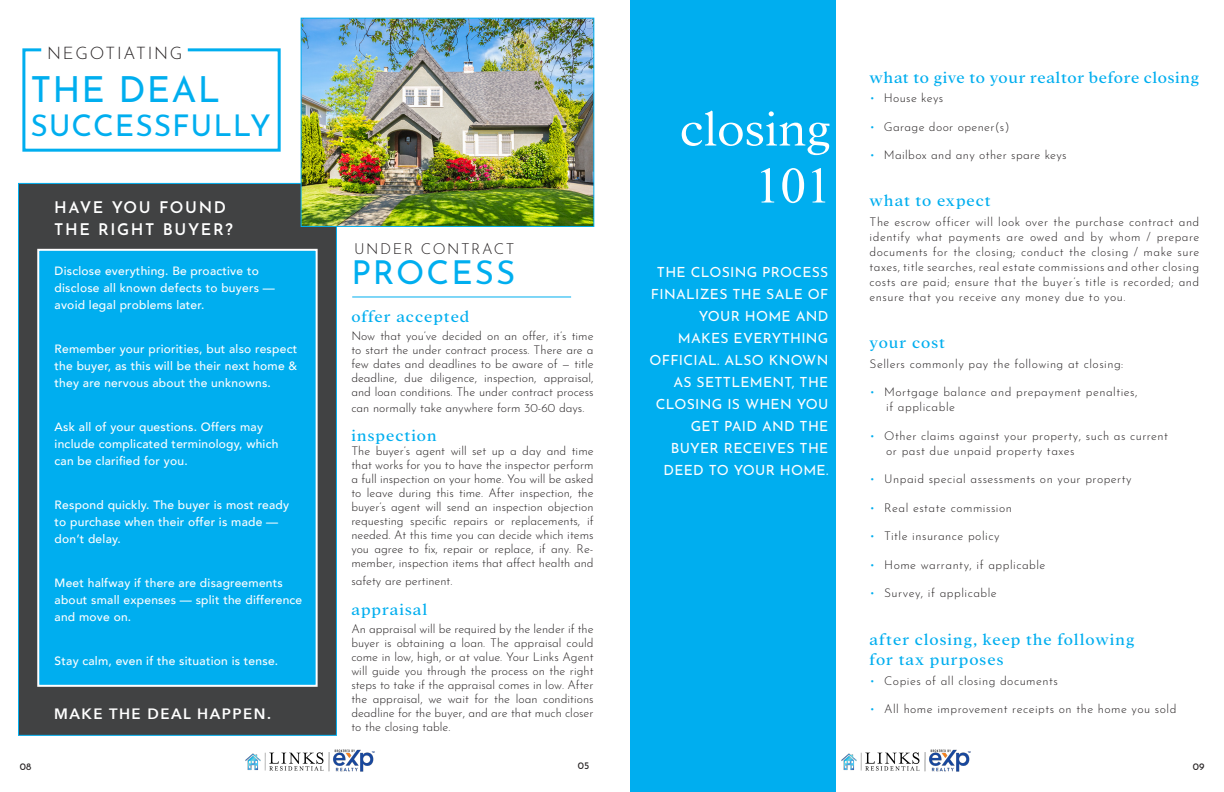
<style>
.page{position:relative;width:1224px;height:792px;background:#fff}
.page>*{position:absolute;margin:0;border:0;box-sizing:border-box;transform-origin:0 0}
.t1{font:300 51px "Addington CF";letter-spacing:-.005em;color:#fff}
.t2{font:51px "Times New Roman";color:#fff}
.t3{font:36px "Josefin Sans";letter-spacing:.03em;color:#00aeef}
.t4{font:33px "Josefin Sans";letter-spacing:.06em;color:#00aeef}
.t5{font:30px "Josefin Sans";letter-spacing:.03em;color:#00aeef}
.t6{font:17px/20.4px "Addington CF";letter-spacing:.05em;color:#00aeef}
.t7{font:300 17px "Josefin Sans";letter-spacing:.1em;color:#231f20}
.t8{font:600 16px "Josefin Sans";letter-spacing:.1em;color:#fff}
.t9{font:600 15px "Avenir Next";letter-spacing:.1em;color:#fff}
.t10{font:300 15px "Josefin Sans";letter-spacing:.1em;color:#231f20}
.t11{font:14px "Josefin Sans";letter-spacing:.02em;color:#fff}
.t12{font:300 12px/14px "Josefin Sans";letter-spacing:.04em;color:#231f20;text-align:justify}
.t13{font:500 12px/17px "Avenir";letter-spacing:.02em;color:#fff}
.t14{font:300 12px "Josefin Sans";color:#231f20}
.t15{font:10px "Josefin Sans";color:#231f20}
.s1{color:#00aeef}
</style>
<div class="page">
<div style="left:18px;top:183px;width:319px;height:553px;background:#414243;border:1px solid #00aeef"></div>
<svg style="left:22px;top:48px;width:259px;height:104px"></svg>
<img style="left:303px;top:20px;width:289px;height:205px">
<div style="left:301px;top:18px;width:293px;height:209px;border:1px solid #00aeef"></div>
<div style="left:37px;top:248px;width:281px;height:439px;background:#00aeef"></div>
<hr style="left:352px;top:296px;width:219px;height:1px;background:#00aeef">
<img style="left:245px;top:750px;width:130px;height:22px">
<div style="left:630px;top:0;width:205px;height:792px;background:#00aeef"></div>
<img style="left:841px;top:750px;width:130px;height:22px">
<p class="t7" style="left:47px;top:40px;width:137px">NEGOTIATING</p>
<p class="t3" style="left:30px;top:60px;width:191px">THE DEAL</p>
<p class="t5" style="left:30px;top:101px;width:242px">SUCCESSFULLY</p>
<p class="t8" style="left:54px;top:194px;width:173px">HAVE YOU FOUND</p>
<p class="t8" style="left:54px;top:216px;width:180px">THE RIGHT BUYER?</p>
<p class="t13" style="left:55px;top:262px;width:222px">Disclose everything. Be proactive to disclose all known defects to buyers — avoid legal problems later.</p>
<p class="t13" style="left:55px;top:340px;width:244px;text-align:justify">Remember your priorities, but also respect the buyer, as this will be their next home &amp; they are nervous about the unknowns.</p>
<p class="t13" style="left:55px;top:418px;width:225px">Ask all of your questions. Offers may include complicated terminology, which can be clarified for you.</p>
<p class="t13" style="left:55px;top:496px;width:236px">Respond quickly. The buyer is most ready to purchase when their offer is made — don’t delay.</p>
<p class="t13" style="left:55px;top:574px;width:249px">Meet halfway if there are disagreements about small expenses — split the difference and move on.</p>
<p class="t13" style="left:55px;top:652px;width:225px">Stay calm, even if the situation is tense.</p>
<p class="t15" style="left:20px;top:758px;width:13px">08</p>
<p class="t9" style="left:54px;top:701px;width:218px">MAKE THE DEAL HAPPEN.</p>
<p class="t10" style="left:354px;top:237px;width:162px">UNDER CONTRACT</p>
<p class="t4" style="left:351px;top:245px;width:165px">PROCESS</p>
<p class="t6" style="left:351px;top:305px;width:120px">offer accepted</p>
<p class="t12" style="left:351px;top:327px;width:244px">Now that you’ve decided on an offer, it’s time to start the under contract process. There are a few dates and deadlines to be aware of — title deadline, due diligence, inspection, appraisal, and loan conditions. The under contract process</p>
<p class="t14" style="left:351px;top:398px;width:235px">can normally take anywhere form 30-60 days.</p>
<p class="t6" style="left:351px;top:425px;width:87px">inspection</p>
<p class="t12" style="left:351px;top:443px;width:244px">The buyer’s agent will set up a day and time that works for you to have the inspector perform a full inspection on your home. You will be asked to leave during this time. After inspection, the buyer’s agent will send an inspection objection requesting specific repairs or replacements, if needed. At this time you can decide which items you agree to fix, repair or replace, if any. Re&shy;member, inspection items that affect health and</p>
<p class="t14" style="left:351px;top:572px;width:103px">safety are pertinent.</p>
<p class="t6" style="left:351px;top:599px;width:77px">appraisal</p>
<p class="t12" style="left:351px;top:621px;width:244px">An appraisal will be required by the lender if the buyer is obtaining a loan. The appraisal could come in low, high, or at value. Your Links Agent will guide you through the process on the right steps to take if the appraisal comes in low. After the appraisal, we wait for the loan conditions deadline for the buyer, and are that much closer to the closing table.</p>
<p class="t15" style="left:578px;top:757px;width:13px">05</p>
<p class="t1" style="left:680px;top:93px;width:153px">closing</p>
<p class="t2" style="left:755px;top:151px;width:78px">101</p>
<p class="t11" style="left:657px;top:260px;width:173px">THE CLOSING PROCESS</p>
<p class="t11" style="left:651px;top:282px;width:179px">FINALIZES THE SALE OF</p>
<p class="t11" style="left:699px;top:304px;width:131px">YOUR HOME AND</p>
<p class="t11" style="left:678px;top:326px;width:152px">MAKES EVERYTHING</p>
<p class="t11" style="left:650px;top:348px;width:180px">OFFICIAL. ALSO KNOWN</p>
<p class="t11" style="left:673px;top:370px;width:157px">AS SETTLEMENT, THE</p>
<p class="t11" style="left:656px;top:392px;width:174px">CLOSING IS WHEN YOU</p>
<p class="t11" style="left:691px;top:414px;width:139px">GET PAID AND THE</p>
<p class="t11" style="left:671px;top:436px;width:159px">BUYER RECEIVES THE</p>
<p class="t11" style="left:664px;top:458px;width:166px">DEED TO YOUR HOME.</p>
<p class="t6" style="left:870px;top:66px;width:331px">what to give to your realtor before closing</p>
<p class="t12" style="left:870px;top:90px;width:75px"><span class="s1">•</span> House keys</p>
<p class="t12" style="left:870px;top:118px;width:141px"><span class="s1">•</span> Garage door opener(s)</p>
<p class="t12" style="left:870px;top:147px;width:199px"><span class="s1">•</span> Mailbox and any other spare keys</p>
<p class="t6" style="left:870px;top:190px;width:123px">what to expect</p>
<p class="t12" style="left:870px;top:213px;width:331px;line-height:15px">The escrow officer will look over the purchase contract and identify what payments are owed and by whom / prepare documents for the closing; conduct the closing / make sure taxes, title searches, real estate commissions and other closing costs are paid; ensure that the buyer’s title is recorded; and ensure that you receive any money due to you.</p>
<p class="t6" style="left:870px;top:332px;width:77px">your cost</p>
<p class="t12" style="left:870px;top:356px;width:255px">Sellers commonly pay the following at closing:</p>
<p class="t12" style="left:886px;top:384px;width:253px;line-height:15px;text-indent:-17px"><span class="s1">•</span> Mortgage balance and prepayment penalties, if applicable</p>
<p class="t12" style="left:886px;top:427px;width:283px;line-height:15px;text-indent:-17px"><span class="s1">•</span> Other claims against your property, such as current or past due unpaid property taxes</p>
<p class="t12" style="left:870px;top:471px;width:264px"><span class="s1">•</span> Unpaid special assessments on your property</p>
<p class="t12" style="left:870px;top:500px;width:144px"><span class="s1">•</span> Real estate commission</p>
<p class="t12" style="left:870px;top:528px;width:131px"><span class="s1">•</span> Title insurance policy</p>
<p class="t12" style="left:870px;top:557px;width:177px"><span class="s1">•</span> Home warranty, if applicable</p>
<p class="t12" style="left:870px;top:585px;width:129px"><span class="s1">•</span> Survey, if applicable</p>
<p class="t6" style="left:870px;top:628px;width:267px">after closing, keep the following for tax purposes</p>
<p class="t12" style="left:870px;top:672px;width:190px"><span class="s1">•</span> Copies of all closing documents</p>
<p class="t12" style="left:870px;top:701px;width:308px"><span class="s1">•</span> All home improvement receipts on the home you sold</p>
<p class="t15" style="left:1193px;top:758px;width:13px">09</p>
</div>
